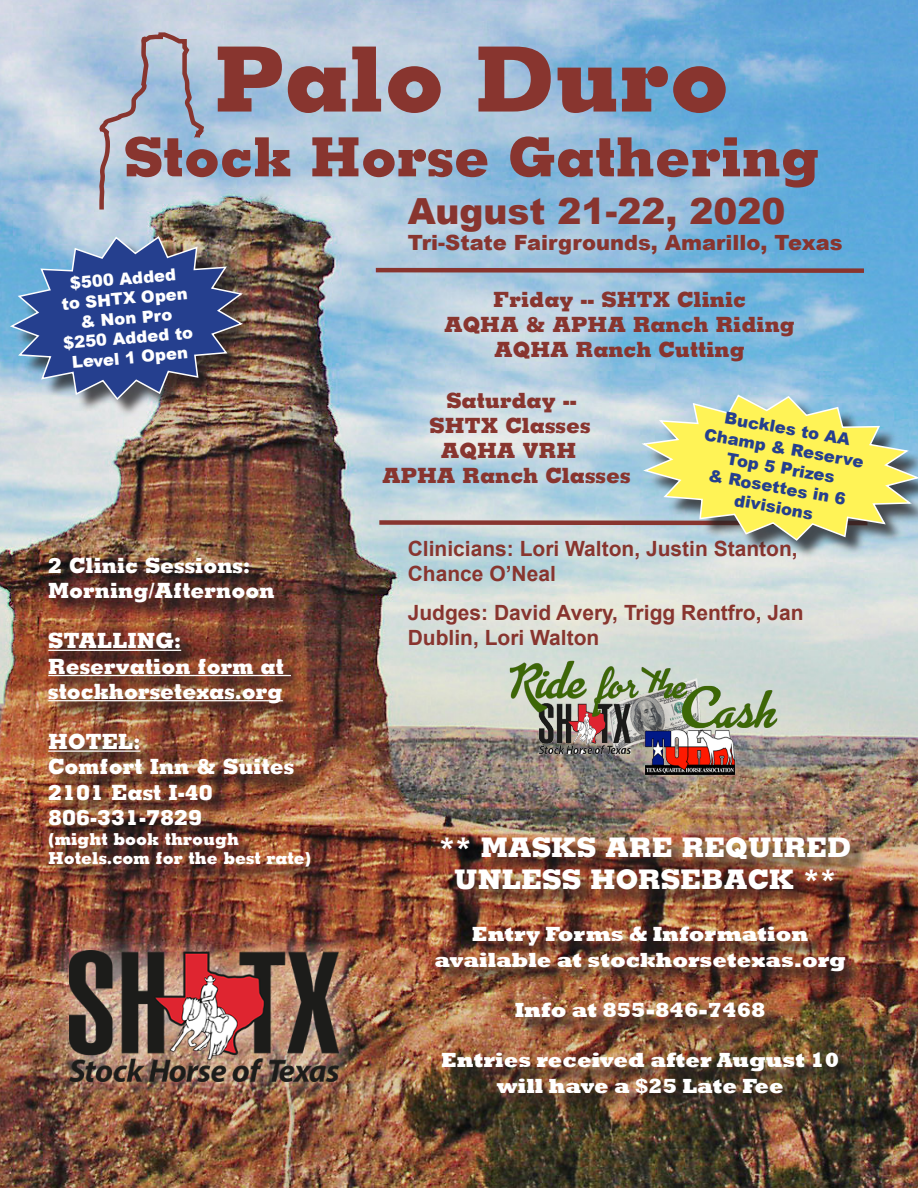
<style>
.page{position:relative;width:918px;height:1188px;background:#fff}
.page>*{position:absolute;margin:0;border:0;box-sizing:border-box;transform-origin:0 0}
.t1{font:800 90px "Memphis";color:#88352f}
.t2{font:800 54px "Memphis";color:#88352f}
.t3{font:900 36px "Arial";color:#88352f}
.t4{font:800 27px "Memphis";color:#fff}
.t5{font:800 21px "Memphis";color:#fff}
.t6{font:800 21px/25.2px "Rockwell";color:#fff;text-align:center}
.t7{font:700 21px/25.2px "Arial";color:#88352f}
.t8{font:800 21px/25.2px "Memphis";color:#88352f;text-align:center}
.t9{font:900 21px "Arial";color:#88352f}
.t10{font:900 16.5px/19.8px "Arial";color:#253f8e;text-align:center}
.t11{font:900 16.5px/19.8px "Arial";color:#fff;text-align:center}
.t12{font:800 16.5px "Memphis";color:#fff}
</style>
<div class="page">
<img style="left:0;top:0;width:918px;height:1188px">
<svg style="left:97px;top:30px;width:110px;height:184px"></svg>
<svg style="left:371px;top:266px;width:497px;height:9px"></svg>
<div style="left:438px;top:929px;width:425px;height:183px;background:#231f20;opacity:.87"></div>
<div style="left:51px;top:559px;width:278px;height:325px;background:#231f20;opacity:.86"></div>
<hr style="left:48px;top:650px;width:133px;height:1px;background:#fff">
<hr style="left:48px;top:675px;width:243px;height:1px;background:#fff">
<hr style="left:48px;top:700px;width:235px;height:1px;background:#fff">
<hr style="left:48px;top:750px;width:92px;height:2px;background:#fff">
<div style="left:45px;top:926px;width:317px;height:181px;background:#fff;opacity:.75"></div>
<img style="left:70px;top:950px;width:269px;height:132px">
<div style="left:14px;top:240px;width:246px;height:178px;background:#231f20;opacity:.75"></div>
<img style="left:8px;top:235px;width:237px;height:166px">
<div style="left:646px;top:398px;width:272px;height:161px;background:#231f20;opacity:.75"></div>
<svg style="left:375px;top:394px;width:543px;height:148px"></svg>
<div style="left:444px;top:839px;width:425px;height:69px;background:#231f20;opacity:.75"></div>
<img style="left:498px;top:653px;width:287px;height:123px">
<p class="t1" style="left:214px;top:21px;width:517px">Palo Duro</p>
<p class="t2" style="left:124px;top:122px;width:698px">Stock Horse Gathering</p>
<p class="t3" style="left:408px;top:186px;width:379px">August 21-22, 2020</p>
<p class="t9" style="left:408px;top:227px;width:436px">Tri-State Fairgrounds, Amarillo, Texas</p>
<p class="t8" style="left:493px;top:286px;width:255px">Friday -- SHTX Clinic</p>
<p class="t8" style="left:444px;top:312px;width:353px">AQHA &amp; APHA Ranch Riding</p>
<p class="t8" style="left:494px;top:337px;width:252px">AQHA Ranch Cutting</p>
<p class="t8" style="left:430px;top:387px;width:162px">Saturday --<br>SHTX Classes</p>
<p class="t8" style="left:441px;top:438px;width:137px">AQHA VRH</p>
<p class="t8" style="left:382px;top:463px;width:250px">APHA Ranch Classes</p>
<p class="t11" style="left:69px;top:273px;width:108px;rotate:-5deg">$500 Added</p>
<p class="t11" style="left:61px;top:293px;width:128px;rotate:-5deg">to SHTX Open</p>
<p class="t11" style="left:80px;top:312px;width:93px;rotate:-5deg">&amp; Non Pro</p>
<p class="t11" style="left:62px;top:333px;width:132px;rotate:-5deg">$250 Added to<br>Level 1 Open</p>
<p class="t10" style="left:710px;top:404px;width:163px;rotate:10deg">Buckles to AA<br>Champ &amp; Reserve</p>
<p class="t10" style="left:729px;top:448px;width:111px;rotate:10deg">Top 5 Prizes</p>
<p class="t10" style="left:711px;top:465px;width:140px;rotate:10deg">&amp; Rosettes in 6 divisions</p>
<p class="t5" style="left:48px;top:552px;width:203px">2 Clinic Sessions:</p>
<p class="t5" style="left:48px;top:577px;width:228px">Morning/Afternoon</p>
<p class="t5" style="left:48px;top:627px;width:134px">STALLING:</p>
<p class="t5" style="left:48px;top:652px;width:237px">Reservation form at</p>
<p class="t5" style="left:48px;top:678px;width:236px">stockhorsetexas.org</p>
<p class="t5" style="left:48px;top:728px;width:94px">HOTEL:</p>
<p class="t5" style="left:48px;top:753px;width:248px">Comfort Inn &amp; Suites</p>
<p class="t5" style="left:48px;top:778px;width:166px">2101 East I-40</p>
<p class="t5" style="left:48px;top:804px;width:156px">806-331-7829</p>
<p class="t12" style="left:48px;top:828px;width:192px">(might book through</p>
<p class="t12" style="left:48px;top:848px;width:265px">Hotels.com for the best rate)</p>
<p class="t7" style="left:408px;top:537px;width:392px">Clinicians: Lori Walton, Justin Stanton,<br>Chance O’Neal</p>
<p class="t7" style="left:408px;top:601px;width:397px">Judges: David Avery, Trigg Rentfro, Jan<br>Dublin, Lori Walton</p>
<p class="t4" style="left:439px;top:830px;width:414px">** MASKS ARE REQUIRED</p>
<p class="t4" style="left:454px;top:862px;width:384px">UNLESS HORSEBACK **</p>
<p class="t6" style="left:434px;top:922px;width:413px">Entry Forms &amp; Information available at stockhorsetexas.org</p>
<p class="t6" style="left:515px;top:998px;width:252px">Info at 855-846-7468</p>
<p class="t6" style="left:441px;top:1048px;width:400px">Entries received after August 10 will have a $25 Late Fee</p>
</div>
